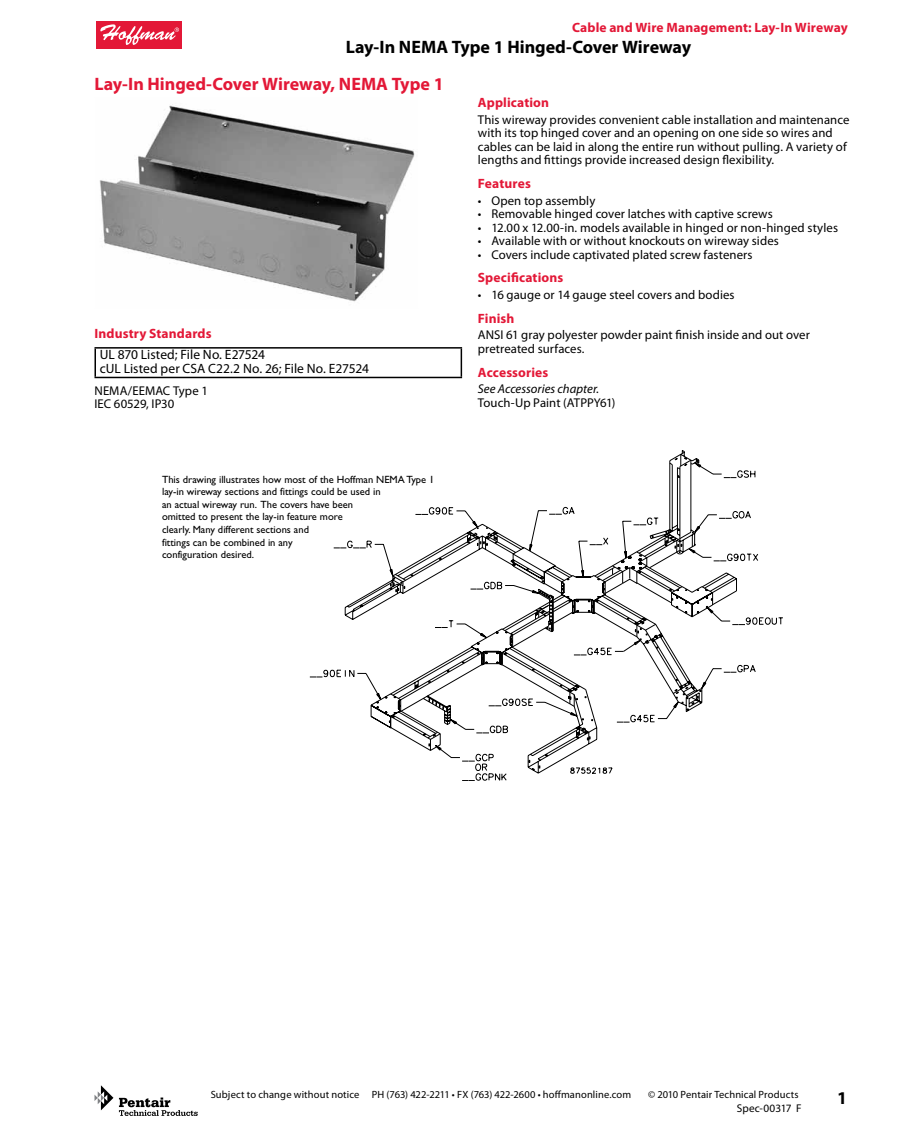
<style>
.page{position:relative;width:918px;height:1134px;background:#fff}
.page>*{position:absolute;margin:0;border:0;box-sizing:border-box;transform-origin:0 0}
.t1{font:700 18px "Myriad Pro";color:#000}
.t2{font:700 18px "Myriad Pro";color:#e31837}
.t3{font:700 13.5px "Myriad Pro";letter-spacing:.01em;color:#e31837}
.t4{font:13.5px/13.5px "Myriad Pro";color:#000}
.t5{font:12.75px/13.5px "Myriad Pro";letter-spacing:.005em;color:#000}
.t6{font:italic 12.75px "Myriad Pro";color:#000}
.t7{font:11.25px "Myriad Pro";letter-spacing:.005em;color:#000}
.t8{font:10.5px/12.6px "Gill Sans";color:#000}
.t9{font:10.5px "Myriad Pro";letter-spacing:.01em;color:#000}
</style>
<div class="page">
<div style="left:96px;top:21px;width:86px;height:27px;background:#e31837"></div>
<svg style="left:100px;top:24px;width:79px;height:21px"></svg>
<svg style="left:119px;top:1098px;width:79px;height:18px"></svg>
<svg style="left:94px;top:1085px;width:19px;height:25px"></svg>
<img style="left:99px;top:104px;width:316px;height:198px">
<hr style="left:94px;top:347px;width:368px;height:2px;background:#000">
<hr style="left:94px;top:349px;width:2px;height:28px;background:#000">
<svg style="left:461px;top:349px;width:1px;height:28px"></svg>
<hr style="left:94px;top:377px;width:368px;height:1px;background:#000">
<svg style="left:345px;top:450px;width:354px;height:232px"></svg>
<svg style="left:370px;top:532px;width:65px;height:58px"></svg>
<svg style="left:370px;top:590px;width:15px;height:135px"></svg>
<svg style="left:385px;top:566px;width:50px;height:185px"></svg>
<svg style="left:435px;top:462px;width:348px;height:319px"></svg>
<p class="t3" style="left:572px;top:20px;width:277px">Cable and Wire Management: Lay-In Wireway</p>
<h1 class="t1" style="left:346px;top:37px;width:347px">Lay-In NEMA Type 1 Hinged-Cover Wireway</h1>
<h1 class="t2" style="left:94px;top:74px;width:351px">Lay-In Hinged-Cover Wireway, NEMA Type 1</h1>
<p class="t3" style="left:94px;top:326px;width:119px">Industry Standards</p>
<p class="t4" style="left:100px;top:348px;width:271px">UL 870 Listed; File No. E27524<br>cUL Listed per CSA C22.2 No. 26; File No. E27524</p>
<p class="t5" style="left:94px;top:384px;width:115px">NEMA/EEMAC Type 1<br>IEC 60529, IP30</p>
<p class="t8" style="left:162px;top:473px;width:274px">This drawing illustrates how most of the Hoffman NEMA Type 1 lay-in wireway sections and fittings could be used in<br>an actual wireway run. The covers have been<br>omitted to present the lay-in feature more<br>clearly. Many different sections and<br>fittings can be combined in any<br>configuration desired.</p>
<p class="t3" style="left:478px;top:95px;width:73px">Application</p>
<p class="t5" style="left:478px;top:113px;width:373px">This wireway provides convenient cable installation and maintenance with its top hinged cover and an opening on one side so wires and cables can be laid in along the entire run without pulling. A variety of lengths and fittings provide increased design flexibility.</p>
<p class="t3" style="left:478px;top:176px;width:55px">Features</p>
<p class="t5" style="left:478px;top:194px;width:119px">• Open top assembly</p>
<p class="t5" style="left:478px;top:207px;width:296px">• Removable hinged cover latches with captive screws</p>
<p class="t5" style="left:478px;top:221px;width:362px">• 12.00 x 12.00-in. models available in hinged or non-hinged styles</p>
<p class="t5" style="left:478px;top:234px;width:302px">• Available with or without knockouts on wireway sides</p>
<p class="t5" style="left:478px;top:248px;width:276px">• Covers include captivated plated screw fasteners</p>
<p class="t3" style="left:478px;top:270px;width:87px">Specifications</p>
<p class="t5" style="left:478px;top:288px;width:258px">• 16 gauge or 14 gauge steel covers and bodies</p>
<p class="t3" style="left:478px;top:311px;width:38px">Finish</p>
<p class="t5" style="left:478px;top:328px;width:334px">ANSI 61 gray polyester powder paint finish inside and out over pretreated surfaces.</p>
<p class="t3" style="left:478px;top:365px;width:72px">Accessories</p>
<p class="t6" style="left:478px;top:381px;width:123px">See Accessories chapter.</p>
<p class="t5" style="left:478px;top:396px;width:139px">Touch-Up Paint (ATPPY61)</p>
<p class="t9" style="left:211px;top:1088px;width:422px">Subject to change without notice PH (763) 422-2211 • FX (763) 422-2600 • hoffmanonline.com</p>
<p class="t9" style="left:648px;top:1088px;width:152px">© 2010 Pentair Technical Products</p>
<p class="t7" style="left:737px;top:1101px;width:66px">Spec-00317 F</p>
<h1 class="t1" style="left:837px;top:1088px;width:11px">1</h1>
</div>
